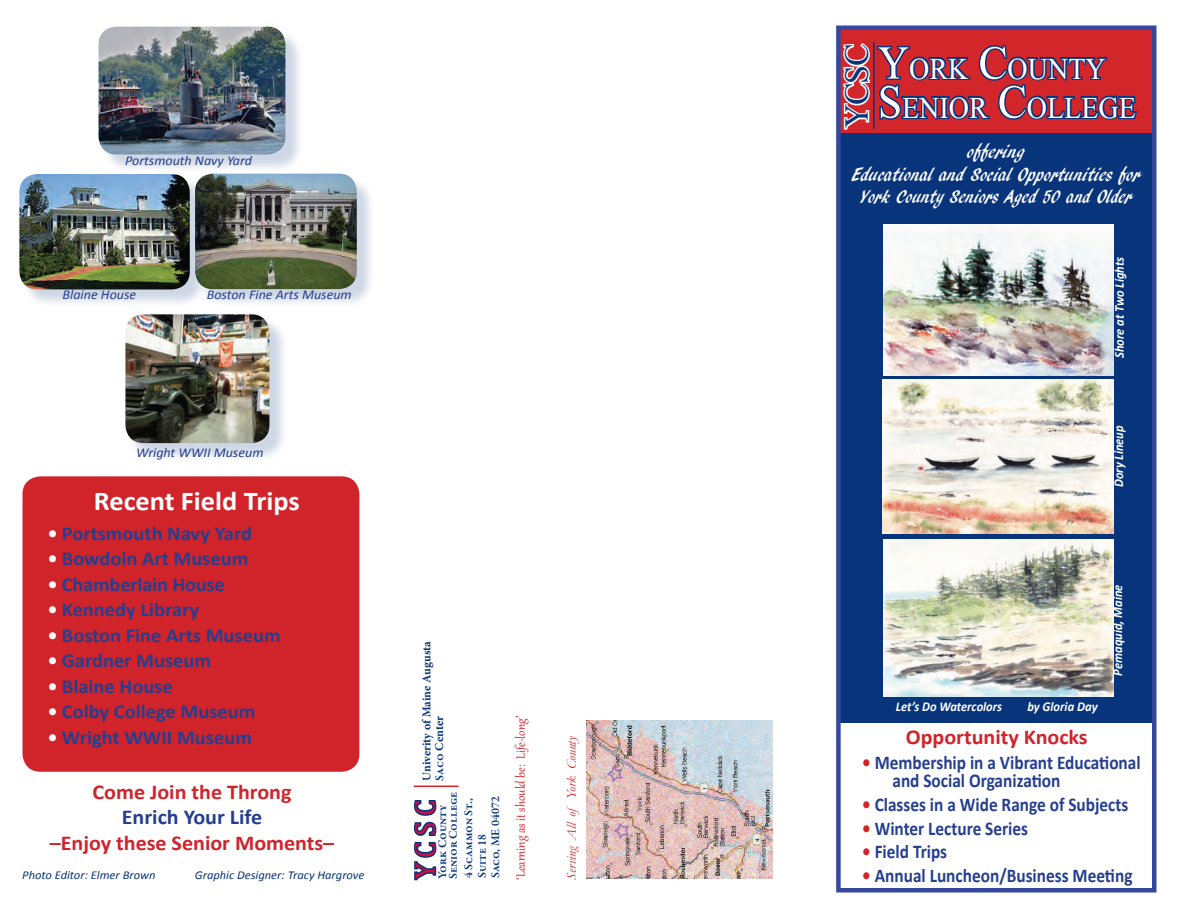
<style>
.page{position:relative;width:1188px;height:918px;background:#fff}
.page>*{position:absolute;margin:0;border:0;box-sizing:border-box;transform-origin:0 0}
.t1{font:42px "Aparajita";color:#08347b}
.t2{font:37.8px "Aparajita";color:#fff;scale:.92 1}
.t3{font:28.5px "Cambria Math";color:#cf0d41}
.t4{font:700 27.3px "Calibri";color:#fff;scale:1.04 1}
.t5{font:700 21.15px "Calibri";color:#d1232a;scale:1.04 1}
.t6{font:700 21.15px "Calibri";color:#253f8e;scale:1.04 1}
.t7{font:700 19.65px "Calibri";color:#253f8e;scale:1.04 1}
.t8{font:700 19.5px/18px "Calibri";color:#253f8e;scale:.89 1}
.t9{font:19.5px/22.5px "ARBLANCA";color:#fff;text-align:center;scale:.92 1}
.t10{font:15px "Gabriola";letter-spacing:-.005em;color:#d1232a}
.t11{font:italic 700 13.5px "Calibri";color:#fff;scale:.92 1}
.t12{font:italic 13.5px "Calibri";color:#253f8e;scale:1.04 1}
.t13{font:italic 13.5px "Garamond";color:#d1232a}
.t14{font:600 12px/13.5px "Garamond Premr Pro";letter-spacing:-.005em;color:#08347b}
.t15{font:italic 12px "Calibri";color:#08347b;scale:1.04 1}
.t16{font:700 12px/12.9px "Minion Pro";color:#08347b}
.s1{font-size:19.5px;color:#fff}
.s2{font-family:"Garamond Premr Pro";font-weight:600}
.s3{font-size:58.5px}
.s4{color:#d1232a}
</style>
<div class="page">
<div style="left:840px;top:133px;width:313px;height:589px;background:#08347b"></div>
<img style="left:586px;top:720px;width:186px;height:159px">
<svg style="left:414px;top:800px;width:23px;height:81px"></svg>
<hr style="left:414px;top:786px;width:45px;height:1px;background:#d1232a">
<div style="left:22px;top:476px;width:337px;height:296px;background:#d1232a;border-radius:18px"></div>
<div style="left:101px;top:29px;width:209px;height:151px;background:#08347b;opacity:.2"></div>
<img style="left:99px;top:27px;width:186px;height:128px">
<div style="left:197px;top:176px;width:184px;height:138px;background:#08347b;opacity:.2"></div>
<img style="left:195px;top:174px;width:162px;height:115px">
<div style="left:22px;top:176px;width:192px;height:138px;background:#08347b;opacity:.2"></div>
<img style="left:19px;top:174px;width:171px;height:116px">
<div style="left:837px;top:30px;width:316px;height:103px;background:#d2262b"></div>
<svg style="left:843px;top:43px;width:295px;height:87px"></svg>
<hr style="left:873px;top:42px;width:2px;height:87px;background:#08347b">
<img style="left:883px;top:380px;width:230px;height:154px">
<img style="left:884px;top:225px;width:229px;height:151px">
<img style="left:883px;top:539px;width:231px;height:158px">
<div style="left:128px;top:317px;width:166px;height:151px;background:#08347b;opacity:.2"></div>
<img style="left:125px;top:314px;width:144px;height:129px">
<div style="left:836px;top:26px;width:320px;height:866px;border:4px solid #35489e"></div>
<p class="t12" style="left:125px;top:151px;width:124px">Portsmouth Navy Yard</p>
<p class="t12" style="left:63px;top:285px;width:72px">Blaine House</p>
<p class="t12" style="left:207px;top:286px;width:141px">Boston Fine Arts Museum</p>
<p class="t12" style="left:136px;top:443px;width:124px">Wright WWII Museum</p>
<h3 class="t4" style="left:94px;top:483px;width:199px">Recent Field Trips</h3>
<p class="t7" style="left:48px;top:521px;width:198px"><span class="s1">•</span> Portsmouth Navy Yard</p>
<p class="t7" style="left:48px;top:546px;width:194px"><span class="s1">•</span> Bowdoin Art Museum</p>
<p class="t7" style="left:48px;top:572px;width:172px"><span class="s1">•</span> Chamberlain House</p>
<p class="t7" style="left:48px;top:597px;width:147px"><span class="s1">•</span> Kennedy Library</p>
<p class="t7" style="left:48px;top:623px;width:225px"><span class="s1">•</span> Boston Fine Arts Museum</p>
<p class="t7" style="left:48px;top:648px;width:159px"><span class="s1">•</span> Gardner Museum</p>
<p class="t7" style="left:48px;top:674px;width:122px"><span class="s1">•</span> Blaine House</p>
<p class="t7" style="left:48px;top:699px;width:201px"><span class="s1">•</span> Colby College Museum</p>
<p class="t7" style="left:48px;top:725px;width:198px"><span class="s1">•</span> Wright WWII Museum</p>
<p class="t5" style="left:93px;top:778px;width:193px">Come Join the Throng</p>
<p class="t6" style="left:122px;top:804px;width:137px">Enrich Your Life</p>
<p class="t5" style="left:50px;top:829px;width:275px">–Enjoy these Senior Moments–</p>
<p class="t15" style="left:22px;top:867px;width:129px">Photo Editor: Elmer Brown</p>
<p class="t15" style="left:195px;top:867px;width:165px">Graphic Designer: Tracy Hargrove</p>
<p class="t16" style="left:420px;top:781px;width:142px;rotate:-90deg"><span class="s2">U</span>niverity of Maine Augusta<br><span class="s2">Saco</span> Center</p>
<h3 class="t3" style="left:408px;top:879px;width:81px;rotate:-90deg">YCSC</h3>
<p class="t14" style="left:437px;top:879px;width:89px;line-height:10.5px;rotate:-90deg">York County<br>Senior College</p>
<p class="t14" style="left:462px;top:878px;width:83px;rotate:-90deg">4 Scammon St.,<br>Suite 18<br>Saco, ME 04072</p>
<p class="t10" style="left:511px;top:880px;width:165px;rotate:-90deg">‘Learning as it should be: Life-long’</p>
<p class="t13" style="left:562px;top:880px;width:147px;rotate:-90deg">Serving All of York County</p>
<h1 class="t1" style="left:836px;top:128px;width:86px;rotate:-90deg">YCSC</h1>
<h2 class="t2" style="left:878px;top:50px;width:249px"><span class="s3">Y</span>ork <span class="s3">C</span>ounty</h2>
<h2 class="t2" style="left:878px;top:89px;width:282px"><span class="s3">S</span>enior <span class="s3">C</span>ollege</h2>
<p class="t9" style="left:852px;top:141px;width:315px">offering<br>Educational and Social Opportunities for<br>York County Seniors Aged 50 and Older</p>
<p class="t11" style="left:1111px;top:358px;width:111px;rotate:-90deg">Shore at Two Lights</p>
<p class="t11" style="left:1110px;top:487px;width:69px;rotate:-90deg">Dory Lineup</p>
<p class="t11" style="left:896px;top:698px;width:117px">Let’s Do Watercolors</p>
<p class="t11" style="left:1027px;top:698px;width:78px">by Gloria Day</p>
<p class="t5" style="left:906px;top:724px;width:177px">Opportunity Knocks</p>
<p class="t11" style="left:1109px;top:676px;width:101px;rotate:-90deg">Pemaquid, Maine</p>
<p class="t8" style="left:892px;top:753px;width:280px;text-indent:-30px"><span class="s4">•</span> Membership in a Vibrant Educational and Social Organization</p>
<p class="t8" style="left:862px;top:796px;width:301px"><span class="s4">•</span> Classes in a Wide Range of Subjects</p>
<p class="t8" style="left:862px;top:819px;width:188px"><span class="s4">•</span> Winter Lecture Series</p>
<p class="t8" style="left:862px;top:843px;width:97px"><span class="s4">•</span> Field Trips</p>
<p class="t8" style="left:862px;top:866px;width:305px"><span class="s4">•</span> Annual Luncheon/Business Meeting</p>
</div>
